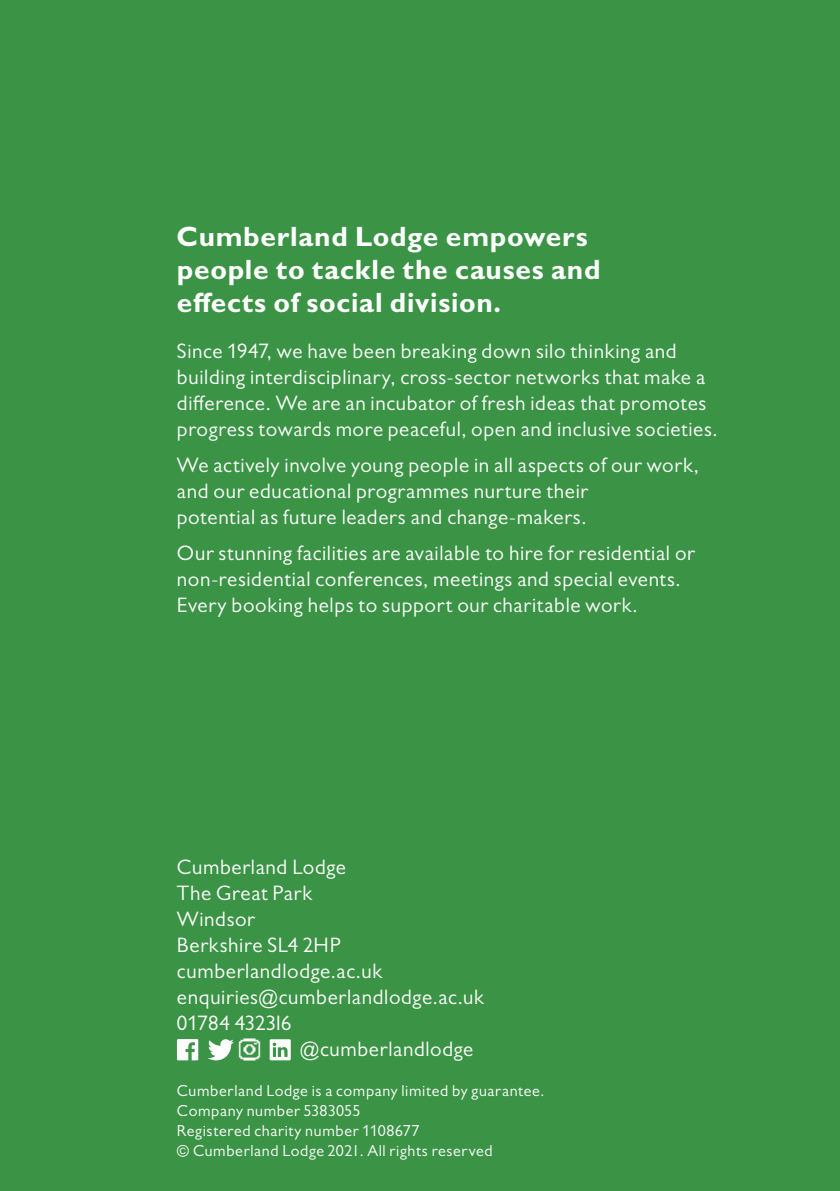
<style>
.page{position:relative;width:840px;height:1191px;background:#fff}
.page>*{position:absolute;margin:0;border:0;box-sizing:border-box;transform-origin:0 0}
.t1{font:700 28px/33px "Gill Sans MT Pro";letter-spacing:.025em;color:#fff}
.t2{font:21px/26px "Gill Sans MT Pro";letter-spacing:.03em;color:#fff}
.t3{font:16px/20px "Gill Sans MT Pro";letter-spacing:.04em;color:#fff}
</style>
<div class="page">
<div style="left:0;top:0;width:839px;height:1191px;background:#3b9445"></div>
<svg style="left:177px;top:1039px;width:21px;height:21px"></svg>
<svg style="left:208px;top:1039px;width:25px;height:21px"></svg>
<img style="left:238px;top:1038px;width:22px;height:23px">
<svg style="left:269px;top:1039px;width:21px;height:21px"></svg>
<h1 class="t1" style="left:177px;top:219px;width:424px">Cumberland Lodge empowers people to tackle the causes and effects of social division.</h1>
<p class="t2" style="left:177px;top:337px;width:542px">Since 1947, we have been breaking down silo thinking and building interdisciplinary, cross-sector networks that make a difference. We are an incubator of fresh ideas that promotes progress towards more peaceful, open and inclusive societies.</p>
<p class="t2" style="left:177px;top:451px;width:523px">We actively involve young people in all aspects of our work, and our educational programmes nurture their<br>potential as future leaders and change-makers.</p>
<p class="t2" style="left:177px;top:539px;width:519px">Our stunning facilities are available to hire for residential or non-residential conferences, meetings and special events.<br>Every booking helps to support our charitable work.</p>
<p class="t2" style="left:177px;top:853px;width:170px">Cumberland Lodge</p>
<p class="t2" style="left:177px;top:879px;width:136px">The Great Park</p>
<p class="t2" style="left:177px;top:905px;width:79px">Windsor</p>
<p class="t2" style="left:177px;top:931px;width:165px">Berkshire SL4 2HP</p>
<p class="t2" style="left:177px;top:957px;width:206px">cumberlandlodge.ac.uk</p>
<p class="t2" style="left:177px;top:983px;width:308px">enquiries@cumberlandlodge.ac.uk</p>
<p class="t2" style="left:177px;top:1009px;width:116px">01784 432316</p>
<p class="t2" style="left:300px;top:1035px;width:174px">@cumberlandlodge</p>
<p class="t3" style="left:177px;top:1080px;width:369px">Cumberland Lodge is a company limited by guarantee.<br>Company number 5383055<br>Registered charity number 1108677<br>© Cumberland Lodge 2021. All rights reserved</p>
</div>
